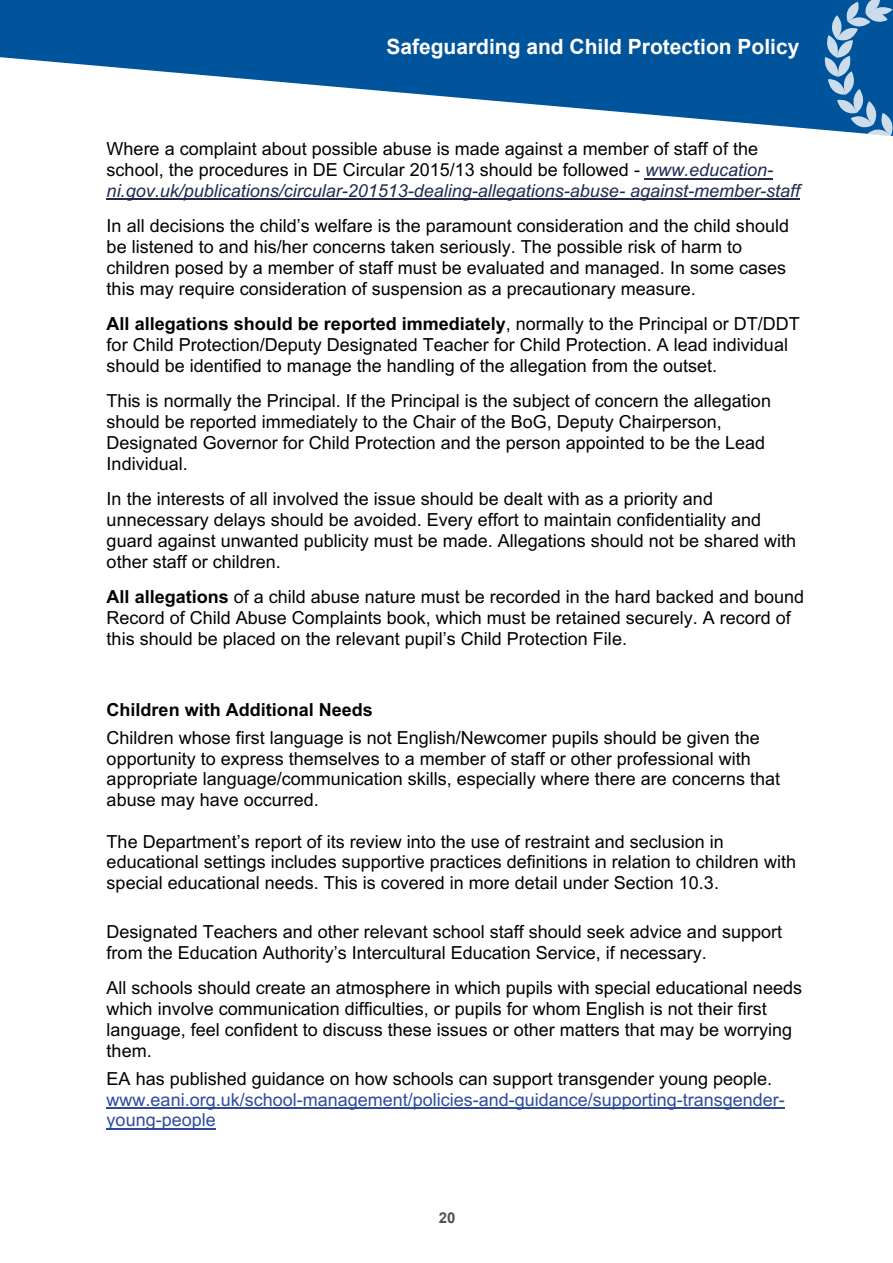
<style>
.page{position:relative;width:893px;height:1263px;background:#fff}
.page>*{position:absolute;margin:0;border:0;box-sizing:border-box;transform-origin:0 0}
.t1{font:700 21px "Arial";color:#fff}
.t2{font:18px/20.7px "Arial";color:#020203}
.t3{font:18px/20.5px "Arial";color:#2c4b9b}
.t4{font:700 18px "Arial";color:#020203}
.t5{font:700 15px "Arial";color:#535355}
.s1{font-style:italic;color:#202a50}
.s2{font-weight:700}
</style>
<div class="page">
<svg style="left:0;top:0;width:823px;height:130px;fill:#00549b"></svg>
<svg style="left:823px;top:0;width:70px;height:136px;background:#407eb4"></svg>
<hr style="left:645px;top:178px;width:128px;height:2px;background:#202a50">
<hr style="left:107px;top:199px;width:693px;height:1px;background:#202a50">
<hr style="left:107px;top:1107px;width:678px;height:2px;background:#2c4b9b">
<hr style="left:107px;top:1128px;width:109px;height:1px;background:#2c4b9b">
<p class="t1" style="left:386px;top:33px;width:415px">Safeguarding and Child Protection Policy</p>
<p class="t2" style="left:107px;top:139px;width:695px">Where a complaint about possible abuse is made against a member of staff of the school, the procedures in DE Circular 2015/13 should be followed - <span class="s1">www.education&shy;ni.gov.uk/publications/circular-201513-dealing-allegations-abuse- against-member-staff</span></p>
<p class="t2" style="left:107px;top:216px;width:684px">In all decisions the child’s welfare is the paramount consideration and the child should be listened to and his/her concerns taken seriously. The possible risk of harm to children posed by a member of staff must be evaluated and managed. In some cases this may require consideration of suspension as a precautionary measure.</p>
<p class="t2" style="left:107px;top:313px;width:695px"><span class="s2">All allegations should be reported immediately</span>, normally to the Principal or DT/DDT for Child Protection/Deputy Designated Teacher for Child Protection. A lead individual should be identified to manage the handling of the allegation from the outset.</p>
<p class="t2" style="left:107px;top:391px;width:666px">This is normally the Principal. If the Principal is the subject of concern the allegation should be reported immediately to the Chair of the BoG, Deputy Chairperson, Designated Governor for Child Protection and the person appointed to be the Lead Individual.</p>
<p class="t2" style="left:107px;top:488px;width:691px">In the interests of all involved the issue should be dealt with as a priority and unnecessary delays should be avoided. Every effort to maintain confidentiality and guard against unwanted publicity must be made. Allegations should not be shared with other staff or children.</p>
<p class="t2" style="left:107px;top:586px;width:699px"><span class="s2">All allegations</span> of a child abuse nature must be recorded in the hard backed and bound<br>Record of Child Abuse Complaints book, which must be retained securely. A record of this should be placed on the relevant pupil’s Child Protection File.</p>
<p class="t4" style="left:107px;top:697px;width:268px">Children with Additional Needs</p>
<p class="t2" style="left:107px;top:727px;width:675px">Children whose first language is not English/Newcomer pupils should be given the opportunity to express themselves to a member of staff or other professional with appropriate language/communication skills, especially where there are concerns that abuse may have occurred.</p>
<p class="t2" style="left:107px;top:831px;width:691px">The Department’s report of its review into the use of restraint and seclusion in educational settings includes supportive practices definitions in relation to children with special educational needs. This is covered in more detail under Section 10.3.</p>
<p class="t2" style="left:107px;top:921px;width:677px">Designated Teachers and other relevant school staff should seek advice and support from the Education Authority’s Intercultural Education Service, if necessary.</p>
<p class="t2" style="left:107px;top:977px;width:697px">All schools should create an atmosphere in which pupils with special educational needs which involve communication difficulties, or pupils for whom English is not their first language, feel confident to discuss these issues or other matters that may be worrying them.</p>
<p class="t2" style="left:107px;top:1068px;width:667px">EA has published guidance on how schools can support transgender young people.</p>
<p class="t3" style="left:107px;top:1089px;width:680px">www.eani.org.uk/school-management/policies-and-guidance/supporting-transgender&shy;young-people</p>
<p class="t5" style="left:439px;top:1207px;width:18px">20</p>
</div>
